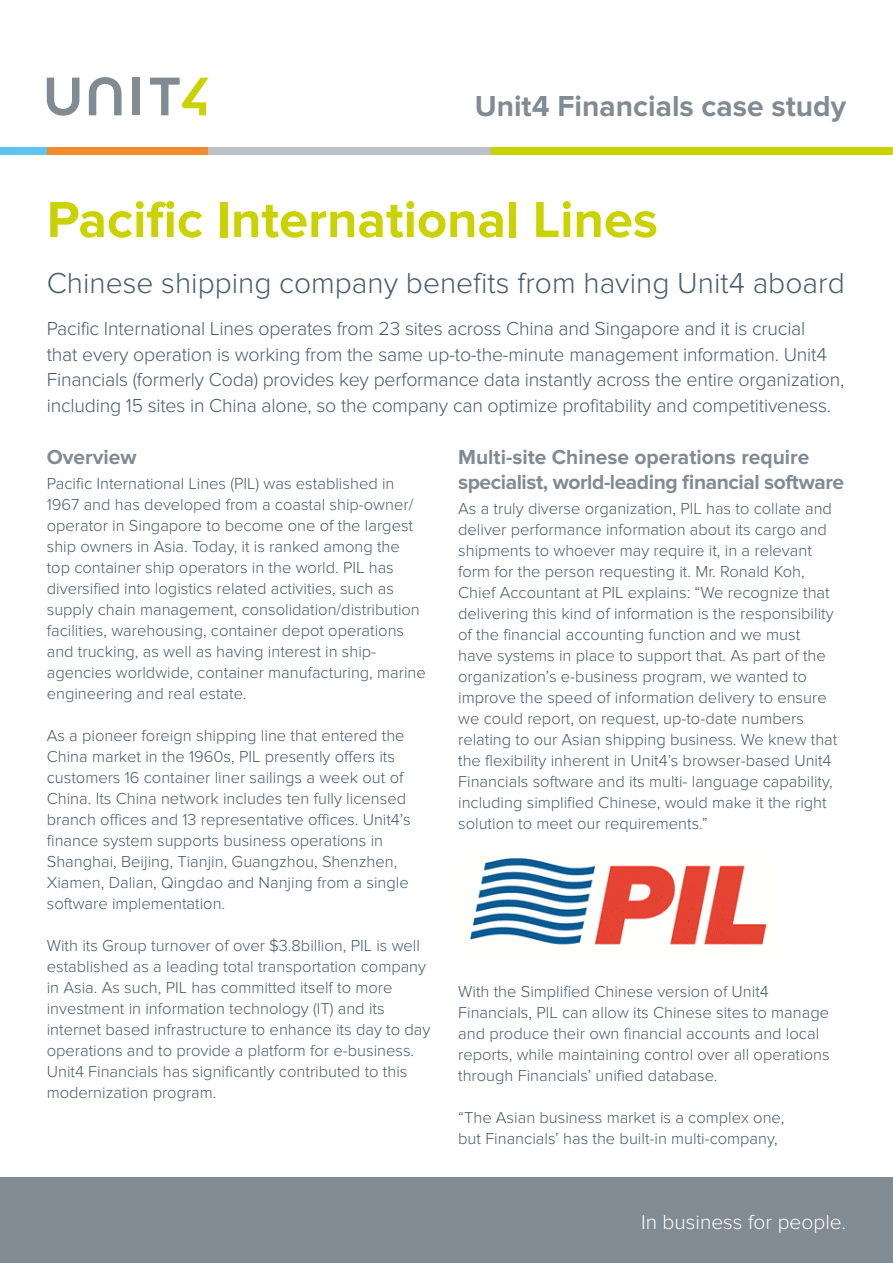
<style>
.page{position:relative;width:893px;height:1263px;background:#fff}
.page>*{position:absolute;margin:0;border:0;box-sizing:border-box;transform-origin:0 0}
.t1{font:700 52.5px "Proxima Nova";color:#cad200}
.t2{font:300 30px "Proxima Nova";color:#475c6d}
.t3{font:700 30px "Proxima Nova";color:#808b94}
.t4{font:700 21px/25.2px "Proxima Nova";letter-spacing:-.02em;color:#808b94}
.t5{font:300 21px "Proxima Nova";color:#fff}
.t6{font:700 21px "Proxima Nova";color:#808b94}
.t7{font:300 19.5px/25.5px "Proxima Nova";letter-spacing:-.01em;color:#475c6d}
.t8{font:300 16.5px/21px "Proxima Nova";color:#475c6d}
</style>
<div class="page">
<svg style="left:47px;top:78px;width:32px;height:38px"></svg>
<svg style="left:89px;top:77px;width:33px;height:38px"></svg>
<div style="left:133px;top:78px;width:7px;height:37px;background:#808b94"></div>
<svg style="left:150px;top:78px;width:59px;height:37px"></svg>
<div style="left:0;top:148px;width:47px;height:7px;background:#5dc5ed"></div>
<div style="left:47px;top:148px;width:162px;height:7px;background:#f28b2d"></div>
<div style="left:209px;top:148px;width:283px;height:7px;background:#bcc1c8"></div>
<div style="left:492px;top:148px;width:401px;height:7px;background:#cad200"></div>
<div style="left:0;top:1178px;width:893px;height:85px;background:#808b94"></div>
<img style="left:470px;top:858px;width:297px;height:87px">
<h2 class="t3" style="left:475px;top:88px;width:373px">Unit4 Financials case study</h2>
<h1 class="t1" style="left:47px;top:189px;width:613px">Pacific International Lines</h1>
<h2 class="t2" style="left:47px;top:266px;width:800px">Chinese shipping company benefits from having Unit4 aboard</h2>
<p class="t7" style="left:47px;top:316px;width:799px">Pacific International Lines operates from 23 sites across China and Singapore and it is crucial<br>that every operation is working from the same up-to-the-minute management information. Unit4<br>Financials (formerly Coda) provides key performance data instantly across the entire organization, including 15 sites in China alone, so the company can optimize profitability and competitiveness.</p>
<p class="t6" style="left:47px;top:444px;width:91px">Overview</p>
<p class="t8" style="left:47px;top:473px;width:381px">Pacific International Lines (PIL) was established in 1967 and has developed from a coastal ship-owner/ operator in Singapore to become one of the largest ship owners in Asia. Today, it is ranked among the top container ship operators in the world. PIL has diversified into logistics related activities, such as supply chain management, consolidation/distribution facilities, warehousing, container depot operations and trucking, as well as having interest in ship&shy;agencies worldwide, container manufacturing, marine engineering and real estate.</p>
<p class="t8" style="left:47px;top:725px;width:365px">As a pioneer foreign shipping line that entered the China market in the 1960s, PIL presently offers its customers 16 container liner sailings a week out of China. Its China network includes ten fully licensed branch offices and 13 representative offices. Unit4’s finance system supports business operations in Shanghai, Beijing, Tianjin, Guangzhou, Shenzhen, Xiamen, Dalian, Qingdao and Nanjing from a single software implementation.</p>
<p class="t8" style="left:47px;top:935px;width:385px">With its Group turnover of over $3.8billion, PIL is well established as a leading total transportation company in Asia. As such, PIL has committed itself to more investment in information technology (IT) and its internet based infrastructure to enhance its day to day operations and to provide a platform for e-business.<br>Unit4 Financials has significantly contributed to this modernization program.</p>
<p class="t4" style="left:458px;top:444px;width:387px">Multi-site Chinese operations require specialist, world-leading financial software</p>
<p class="t8" style="left:458px;top:498px;width:381px">As a truly diverse organization, PIL has to collate and deliver performance information about its cargo and shipments to whoever may require it, in a relevant form for the person requesting it. Mr. Ronald Koh, Chief Accountant at PIL explains: “We recognize that delivering this kind of information is the responsibility of the financial accounting function and we must have systems in place to support that. As part of the organization’s e-business program, we wanted to improve the speed of information delivery to ensure we could report, on request, up-to-date numbers relating to our Asian shipping business. We knew that the flexibility inherent in Unit4’s browser-based Unit4<br>Financials software and its multi- language capability, including simplified Chinese, would make it the right solution to meet our requirements.”</p>
<p class="t8" style="left:458px;top:981px;width:373px">With the Simplified Chinese version of Unit4<br>Financials, PIL can allow its Chinese sites to manage and produce their own financial accounts and local reports, while maintaining control over all operations through Financials’ unified database.</p>
<p class="t8" style="left:458px;top:1107px;width:328px">“The Asian business market is a complex one, but Financials’ has the built-in multi-company,</p>
<p class="t5" style="left:641px;top:1210px;width:207px">In business for people.</p>
</div>
